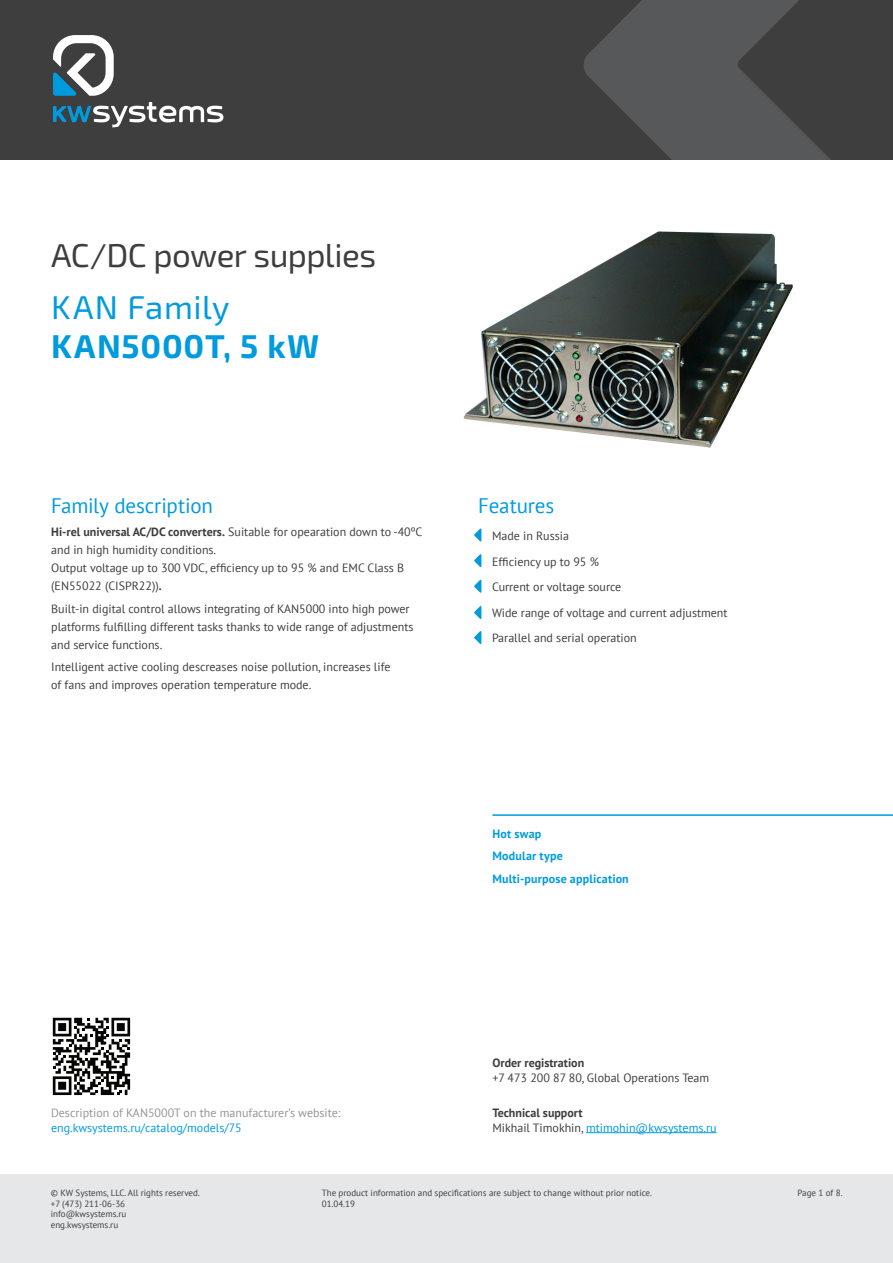
<style>
.page{position:relative;width:893px;height:1263px;background:#fff}
.page>*{position:absolute;margin:0;border:0;box-sizing:border-box;transform-origin:0 0}
.t1{font:33px "Exo 2.0";letter-spacing:-.02em;color:#3e3e3f}
.t2{font:700 33px "Exo 2.0";letter-spacing:.025em;color:#009bde}
.t3{font:33px "Exo 2.0";letter-spacing:.02em;color:#009bde}
.t4{font:21px "PT Sans";letter-spacing:-.005em;color:#009bde}
.текст{font:12px/18px "PT Sans";color:#3e3e3f}
.t5{font:12px/14.4px "PT Sans";color:#939598}
.t6{font:700 12px "PT Sans";letter-spacing:.015em;color:#009bde}
.t7{font:12px "PT Sans";color:#009bde}
.t8{font:700 12px "PT Sans";color:#3e3e3f}
.t9{font:9px/10.8px "PT Sans";color:#3e3e3f}
.s1{font-weight:700}
.s2{color:#009bde}
.s3{color:#3e3e3f}
</style>
<div class="page">
<div style="left:0;top:1175px;width:893px;height:88px;background:#e6e7e9"></div>
<div style="left:0;top:0;width:893px;height:159px;background:#3e3e3f"></div>
<svg style="left:584px;top:0;width:246px;height:159px;fill:#57585a"></svg>
<svg style="left:53px;top:35px;width:61px;height:61px"></svg>
<svg style="left:53px;top:102px;width:170px;height:25px"></svg>
<hr style="left:586px;top:1132px;width:131px;height:1px;background:#009bde">
<svg style="left:474px;top:528px;width:7px;height:13px"></svg>
<svg style="left:474px;top:554px;width:7px;height:13px"></svg>
<svg style="left:474px;top:580px;width:7px;height:13px"></svg>
<svg style="left:474px;top:606px;width:7px;height:13px"></svg>
<svg style="left:474px;top:631px;width:7px;height:13px"></svg>
<hr style="left:492px;top:814px;width:401px;height:2px;background:#009bde">
<svg style="left:53px;top:1018px;width:77px;height:77px"></svg>
<img style="left:463px;top:231px;width:330px;height:217px">
<p class="t1" style="left:51px;top:236px;width:327px">AC/DC power supplies</p>
<p class="t3" style="left:51px;top:288px;width:180px">KAN Family</p>
<p class="t2" style="left:51px;top:327px;width:269px">KAN5000T, 5 kW</p>
<p class="t4" style="left:51px;top:492px;width:164px">Family description</p>
<p class="t4" style="left:478px;top:492px;width:78px">Features</p>
<p class="текст" style="left:51px;top:523px;width:373px"><span class="s1">Hi-rel universal AC/DC converters.</span> Suitable for opearation down to -40ºС and in high humidity conditions.<br>Output voltage up to 300 VDC, efficiency up to 95 % and EMC Class B (EN55022 (CISPR22))<span class="s1">.</span></p>
<p class="текст" style="left:51px;top:599px;width:364px">Built-in digital control allows integrating of KAN5000 into high power platforms fulfilling different tasks thanks to wide range of adjustments and service functions.</p>
<p class="текст" style="left:51px;top:657px;width:341px">Intelligent active cooling descreases noise pollution, increases life of fans and improves operation temperature mode.</p>
<p class="текст" style="left:492px;top:526px;width:78px">Made in Russia</p>
<p class="текст" style="left:492px;top:552px;width:108px">Efficiency up to 95 %</p>
<p class="текст" style="left:492px;top:578px;width:131px">Current or voltage source</p>
<p class="текст" style="left:492px;top:604px;width:237px">Wide range of voltage and current adjustment</p>
<p class="текст" style="left:492px;top:629px;width:146px">Parallel and serial operation</p>
<p class="t5" style="left:51px;top:1106px;width:291px">Description of KAN5000T on the manufacturer’s website: <span class="s2">eng.kwsystems.ru/catalog/models/75</span></p>
<p class="t6" style="left:492px;top:826px;width:50px">Hot swap</p>
<p class="t6" style="left:492px;top:848px;width:72px">Modular type</p>
<p class="t6" style="left:492px;top:870px;width:138px">Multi-purpose application</p>
<p class="текст" style="left:492px;top:1056px;width:218px;line-height:14.4px"><span class="s1">Order registration<br></span>+7 473 200 87 80, Global Operations Team</p>
<p class="t8" style="left:492px;top:1105px;width:92px">Technical support</p>
<p class="t7" style="left:492px;top:1120px;width:226px"><span class="s3">Mikhail Timokhin,</span> mtimohin@kwsystems.ru</p>
<p class="t9" style="left:51px;top:1187px;width:151px">© KW Systems, LLC. All rights reserved. +7 (473) 211-06-36 info@kwsystems.ru<br>eng.kwsystems.ru</p>
<p class="t9" style="left:322px;top:1187px;width:332px">The product information and specifications are subject to change without prior notice.</p>
<p class="t9" style="left:797px;top:1187px;width:47px">Page 1 of 8.</p>
<p class="t9" style="left:322px;top:1198px;width:35px">01.04.19</p>
</div>
